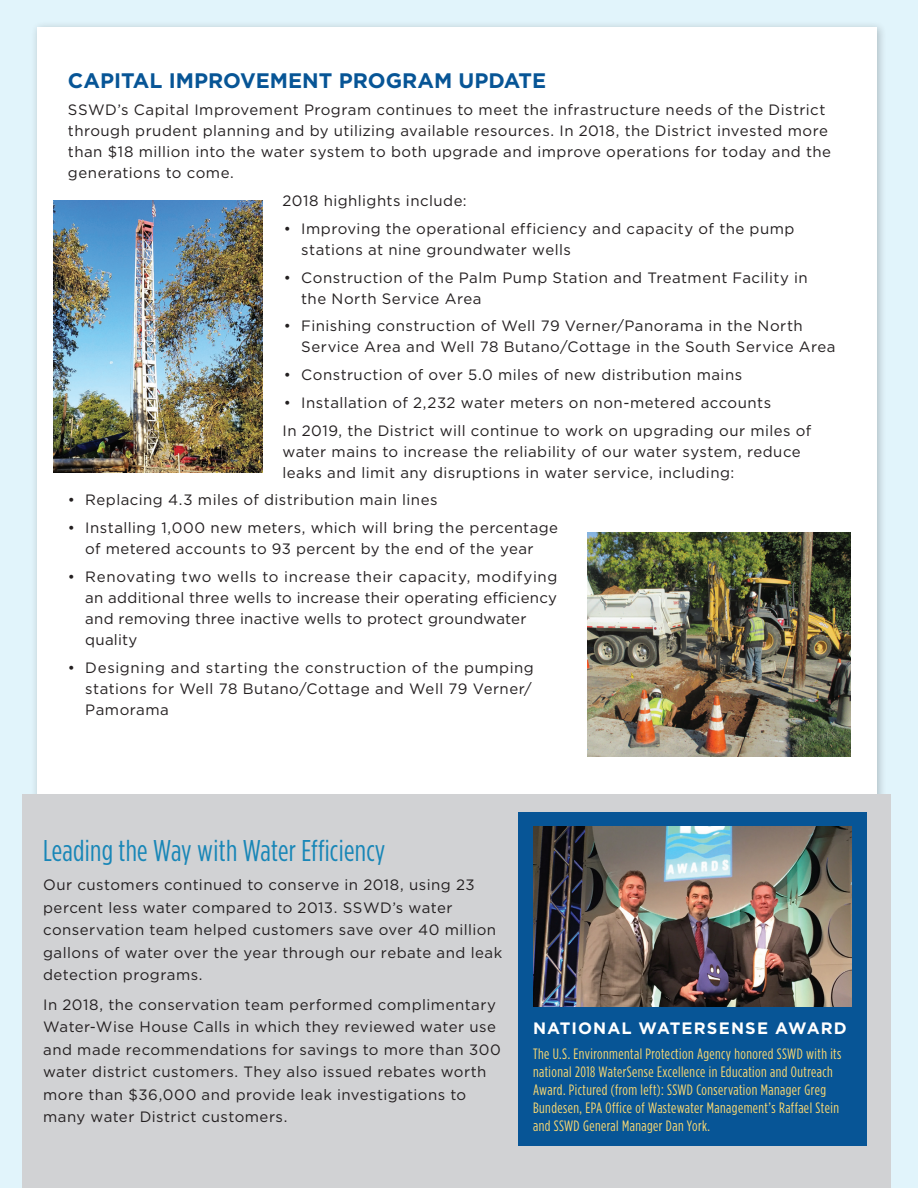
<style>
.page{position:relative;width:918px;height:1188px;background:#e1f4fb}
.page>*{position:absolute;margin:0;border:0;box-sizing:border-box;transform-origin:0 0}
.t1{font:30px "Gotham Condensed";letter-spacing:.01em;color:#1886b7}
.t2{font:700 21px "Gotham";color:#075596}
.t3{font:700 16.5px "Gotham";letter-spacing:.065em;color:#fff}
.t4{font:15px/21px "Gotham";letter-spacing:.03em;color:#231f20}
.t5{font:15px/18px "Gotham Condensed";letter-spacing:.03em;color:#f9d872}
</style>
<div class="page">
<div style="left:37px;top:27px;width:840px;height:1108px;background:#fff"></div>
<div style="left:23px;top:794px;width:868px;height:394px;background:#d1d2d4"></div>
<img style="left:54px;top:200px;width:208px;height:272px">
<img style="left:587px;top:533px;width:264px;height:223px">
<div style="left:518px;top:812px;width:348px;height:334px;background:#075596"></div>
<img style="left:533px;top:827px;width:318px;height:180px">
<h2 class="t2" style="left:68px;top:68px;width:480px">CAPITAL IMPROVEMENT PROGRAM UPDATE</h2>
<p class="t4" style="left:68px;top:99px;width:765px">SSWD’s Capital Improvement Program continues to meet the infrastructure needs of the District through prudent planning and by utilizing available resources. In 2018, the District invested more than $18 million into the water system to both upgrade and improve operations for today and the generations to come.</p>
<p class="t4" style="left:283px;top:190px;width:186px">2018 highlights include:</p>
<p class="t4" style="left:301px;top:218px;width:495px;text-indent:-17px">• Improving the operational efficiency and capacity of the pump stations at nine groundwater wells</p>
<p class="t4" style="left:301px;top:266px;width:508px;text-indent:-17px">• Construction of the Palm Pump Station and Treatment Facility in the North Service Area</p>
<p class="t4" style="left:301px;top:315px;width:536px;text-indent:-17px">• Finishing construction of Well 79 Verner/Panorama in the North<br>Service Area and Well 78 Butano/Cottage in the South Service Area</p>
<p class="t4" style="left:284px;top:364px;width:460px">• Construction of over 5.0 miles of new distribution mains</p>
<p class="t4" style="left:283px;top:388px;width:530px;line-height:27.8px">• Installation of 2,232 water meters on non-metered accounts<br>In 2019, the District will continue to work on upgrading our miles of</p>
<p class="t4" style="left:283px;top:440px;width:520px">water mains to increase the reliability of our water system, reduce leaks and limit any disruptions in water service, including:</p>
<p class="t4" style="left:68px;top:489px;width:371px">• Replacing 4.3 miles of distribution main lines</p>
<p class="t4" style="left:68px;top:517px;width:492px;text-align:center">• Installing 1,000 new meters, which will bring the percentage of metered accounts to 93 percent by the end of the year</p>
<p class="t4" style="left:85px;top:566px;width:474px;text-indent:-17px">• Renovating two wells to increase their capacity, modifying an additional three wells to increase their operating efficiency and removing three inactive wells to protect groundwater quality</p>
<p class="t4" style="left:85px;top:656px;width:450px;text-indent:-17px">• Designing and starting the construction of the pumping stations for Well 78 Butano/Cottage and Well 79 Verner/<br>Pamorama</p>
<h1 class="t1" style="left:43px;top:834px;width:344px">Leading the Way with Water Efficiency</h1>
<p class="t4" style="left:43px;top:873px;width:461px;line-height:22.5px">Our customers continued to conserve in 2018, using 23 percent less water compared to 2013. SSWD’s water conservation team helped customers save over 40 million gallons of water over the year through our rebate and leak detection programs.</p>
<p class="t4" style="left:43px;top:993px;width:459px;line-height:22.5px">In 2018, the conservation team performed complimentary Water-Wise House Calls in which they reviewed water use and made recommendations for savings to more than 300 water district customers. They also issued rebates worth more than $36,000 and provide leak investigations to many water District customers.</p>
<p class="t3" style="left:533px;top:1019px;width:315px">NATIONAL WATERSENSE AWARD</p>
<p class="t5" style="left:533px;top:1044px;width:310px">The U.S. Environmental Protection Agency honored SSWD with its national 2018 WaterSense Excellence in Education and Outreach Award. Pictured (from left): SSWD Conservation Manager Greg Bundesen, EPA Office of Wastewater Management’s Raffael Stein and SSWD General Manager Dan York.</p>
</div>
